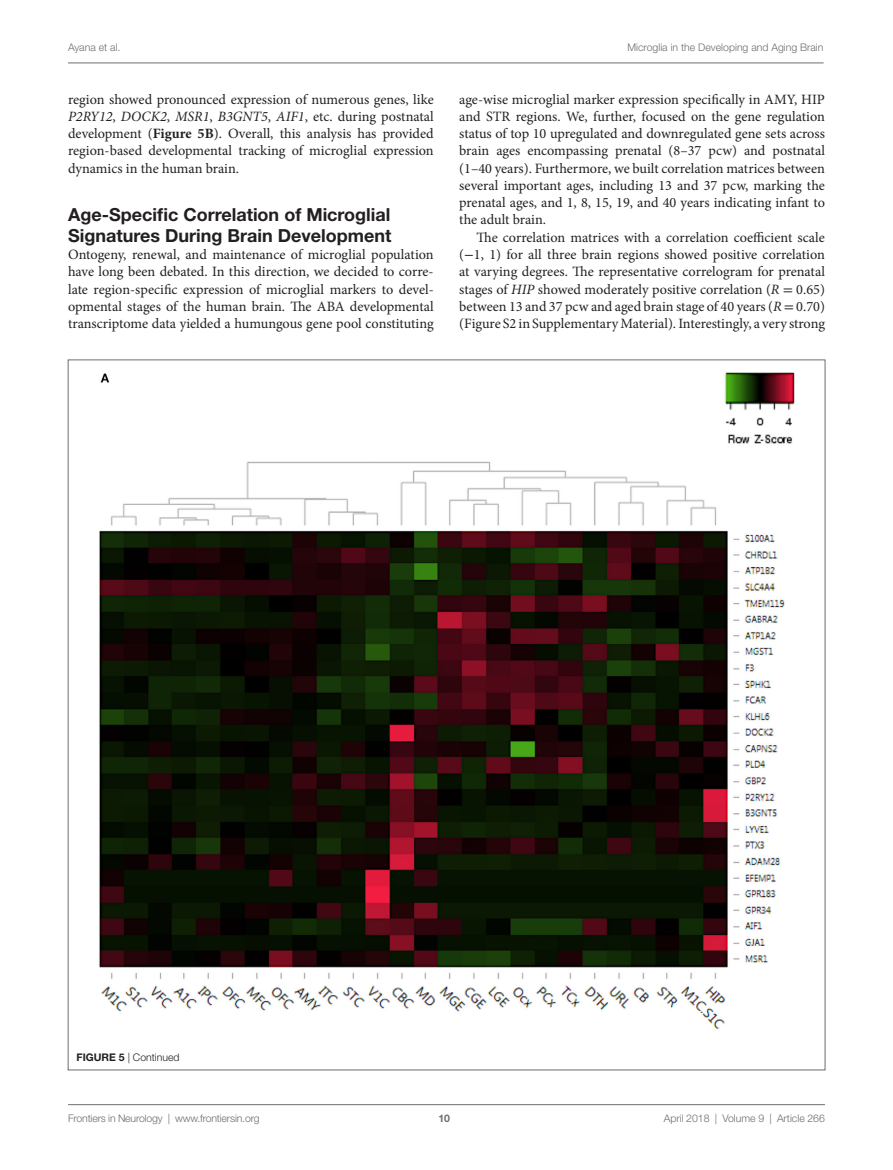
<style>
.page{position:relative;width:893px;height:1170px;background:#fff}
.page>*{position:absolute;margin:0;border:0;box-sizing:border-box;transform-origin:0 0}
.t1{font:700 18px/21px "Helvetica Neue LT Std";color:#231f20}
.t2{font:14.25px/17.2px "Minion Pro";letter-spacing:-.005em;color:#231f20;text-align:justify}
.t3{font:300 10.5px "Helvetica Neue LT Std";color:#6c6d70}
.t4{font:300 10.5px "Helvetica Neue LT Std";color:#231f20}
.t5{font:700 10.5px "Helvetica Neue LT Std";color:#6c6d70}
.s1{font-style:italic}
.s2{font-weight:700}
.s3{font-family:"STIX General"}
</style>
<div class="page">
<img style="left:99px;top:372px;width:696px;height:658px">
<hr style="left:68px;top:63px;width:756px;height:1px;background:#6c6d70">
<hr style="left:68px;top:1104px;width:757px;height:1px;background:#6c6d70">
<p class="t3" style="left:68px;top:41px;width:54px">Ayana et al.</p>
<p class="t3" style="left:627px;top:41px;width:198px">Microglia in the Developing and Aging Brain</p>
<p class="t2" style="left:68px;top:90px;width:367px">region showed pronounced expression of numerous genes, like <span class="s1">P2RY12</span>, <span class="s1">DOCK2</span>, <span class="s1">MSR1</span>, <span class="s1">B3GNT5</span>, <span class="s1">AIF1</span>, etc. during postnatal development (<span class="s2">Figure 5B</span>). Overall, this analysis has provided region-based developmental tracking of microglial expression dynamics in the human brain.</p>
<p class="t1" style="left:68px;top:203px;width:325px">Age-Specific Correlation of Microglial<br>Signatures During Brain Development</p>
<p class="t2" style="left:68px;top:246px;width:367px">Ontogeny, renewal, and maintenance of microglial population have long been debated. In this direction, we decided to corre&shy;late region-specific expression of microglial markers to devel&shy;opmental stages of the human brain. The ABA developmental transcriptome data yielded a humungous gene pool constituting</p>
<p class="t2" style="left:459px;top:90px;width:367px">age-wise microglial marker expression specifically in AMY, HIP and STR regions. We, further, focused on the gene regulation status of top 10 upregulated and downregulated gene sets across brain ages encompassing prenatal (8–37 pcw) and postnatal (1–40 years). Furthermore, we built correlation matrices between several important ages, including 13 and 37 pcw, marking the prenatal ages, and 1, 8, 15, 19, and 40 years indicating infant to the adult brain.</p>
<p class="t2" style="left:459px;top:228px;width:367px;text-indent:17px">The correlation matrices with a correlation coefficient scale (<span class="s3">−</span>1, 1) for all three brain regions showed positive correlation at varying degrees. The representative correlogram for prenatal stages of <span class="s1">HIP</span> showed moderately positive correlation (<span class="s1">R</span> <span class="s3">=</span> 0.65) between 13 and 37 pcw and aged brain stage of 40 years (<span class="s1">R</span> <span class="s3">=</span> 0.70) (Figure S2 in Supplementary Material). Interestingly, a very strong</p>
<p class="t4" style="left:77px;top:1050px;width:105px"><span class="s2">Figure 5</span> | Continued</p>
<p class="t3" style="left:68px;top:1111px;width:193px">Frontiers in Neurology | www.frontiersin.org</p>
<p class="t3" style="left:664px;top:1111px;width:163px">April 2018 | Volume 9 | Article 266</p>
<p class="t5" style="left:439px;top:1111px;width:13px">10</p>
</div>
